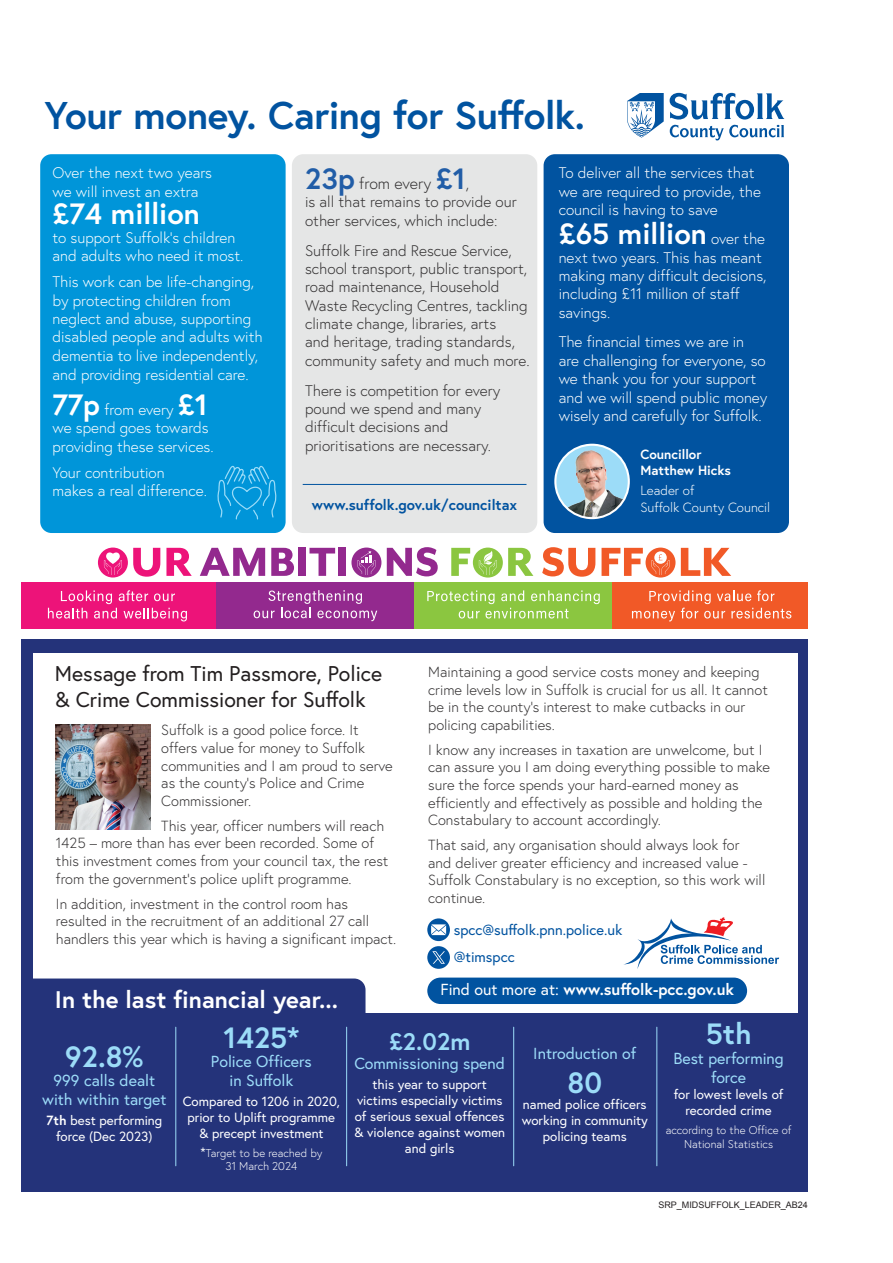
<style>
.page{position:relative;width:893px;height:1263px;background:#fff}
.page>*{position:absolute;margin:0;border:0;box-sizing:border-box;transform-origin:0 0}
.t1{font:700 38.55px "Europa";letter-spacing:-.01em;color:#0153a0}
.t2{font:700 29.25px "Europa";color:#fff}
.t3{font:700 29.25px "Europa";color:#9cdcf8}
.t4{font:700 24px "Europa";color:#fff}
.t5{font:700 24px "Europa";color:#9cdcf8}
.t6{font:21.3px/25.5px "Europa";color:#231f20}
.t7{font:16.05px/19.2px "Europa";color:#9cdcf8;text-align:center}
.t8{font:700 16.05px "Europa";color:#fff}
.t9{font:300 16.05px "Europa";color:#312f30}
.t10{font:300 15.3px/18.5px "Europa";color:#fff}
.t11{font:300 15.3px/18.5px "Europa";color:#312f30}
.t12{font:300 14.7px/17.5px "Europa";color:#312f30}
.t13{font:14.7px/27.6px "Europa";color:#0153a0}
.t14{font:700 14.7px "Europa";color:#0153a0}
.t15{font:13.35px/16px "Europa";color:#fff;text-align:center}
.t16{font:300 13.35px/17.2px "Europa";color:#fff}
.t17{font:700 13.35px/16px "Europa";color:#fff}
.t18{font:300 11.25px/13.6px "Europa";color:#fff;text-align:center}
.t19{font:9px "Arial";color:#231f20}
.s1{font-weight:700;font-size:29.25px}
.s2{font-weight:300;font-size:15.3px}
.s3{font-weight:700;font-size:29.25px;color:#215da7}
.s4{font-size:15.3px}
.s5{font-weight:700}
.s6{font-weight:400;font-size:13.35px}
.s7{font-weight:400}
</style>
<div class="page">
<div style="left:21px;top:639px;width:787px;height:552px;background:#24337a"></div>
<div style="left:33px;top:653px;width:764px;height:393px;background:#fff"></div>
<div style="left:33px;top:978px;width:332px;height:35px;background:#24337a"></div>
<div style="left:24px;top:1013px;width:779px;height:173px;background:#24337a"></div>
<div style="left:40px;top:154px;width:246px;height:379px;background:#0095d9;border-radius:11px"></div>
<div style="left:292px;top:154px;width:245px;height:379px;background:#e5e6e6;border-radius:11px"></div>
<div style="left:544px;top:154px;width:245px;height:379px;background:#0153a0;border-radius:11px"></div>
<svg style="left:217px;top:465px;width:60px;height:55px"></svg>
<svg style="left:555px;top:445px;width:74px;height:73px"></svg>
<img style="left:562px;top:448px;width:67px;height:70px">
<div style="left:554px;top:444px;width:76px;height:75px;border:2px solid #fff;border-radius:50%"></div>
<div style="left:21px;top:582px;width:196px;height:47px;background:#ed1379"></div>
<div style="left:217px;top:582px;width:198px;height:47px;background:#93298e"></div>
<div style="left:415px;top:582px;width:198px;height:47px;background:#8bc640"></div>
<div style="left:613px;top:582px;width:195px;height:47px;background:#f15927"></div>
<svg style="left:48px;top:590px;width:139px;height:31px"></svg>
<svg style="left:254px;top:590px;width:123px;height:31px"></svg>
<svg style="left:427px;top:590px;width:173px;height:28px"></svg>
<svg style="left:632px;top:590px;width:159px;height:31px"></svg>
<svg style="left:133px;top:548px;width:27px;height:29px"></svg>
<svg style="left:166px;top:548px;width:26px;height:28px"></svg>
<svg style="left:200px;top:548px;width:65px;height:28px"></svg>
<svg style="left:271px;top:548px;width:23px;height:28px"></svg>
<div style="left:298px;top:548px;width:8px;height:28px;background:#93298e"></div>
<svg style="left:309px;top:548px;width:26px;height:28px"></svg>
<div style="left:339px;top:548px;width:7px;height:28px;background:#93298e"></div>
<svg style="left:387px;top:547px;width:51px;height:29px"></svg>
<div style="left:98px;top:547px;width:30px;height:30px;background:#ed1379;border-radius:50%"></div>
<svg style="left:104px;top:552px;width:18px;height:23px"></svg>
<svg style="left:351px;top:547px;width:30px;height:30px"></svg>
<svg style="left:357px;top:551px;width:18px;height:24px"></svg>
<svg style="left:451px;top:548px;width:19px;height:28px"></svg>
<svg style="left:508px;top:548px;width:25px;height:28px"></svg>
<svg style="left:542px;top:547px;width:53px;height:30px"></svg>
<svg style="left:602px;top:548px;width:41px;height:28px"></svg>
<svg style="left:681px;top:548px;width:50px;height:28px"></svg>
<div style="left:646px;top:548px;width:29px;height:29px;background:#f15927;border-radius:50%"></div>
<svg style="left:654px;top:551px;width:13px;height:13px"></svg>
<svg style="left:651px;top:554px;width:18px;height:21px"></svg>
<div style="left:473px;top:548px;width:30px;height:29px;background:#8bc640;border-radius:50%"></div>
<svg style="left:479px;top:550px;width:18px;height:25px"></svg>
<svg style="left:670px;top:93px;width:115px;height:47px"></svg>
<svg style="left:627px;top:93px;width:37px;height:45px"></svg>
<svg style="left:623px;top:917px;width:156px;height:52px"></svg>
<div style="left:427px;top:977px;width:320px;height:27px;background:#0153a0;border-radius:13px"></div>
<img style="left:56px;top:725px;width:94px;height:105px">
<hr style="left:175px;top:1027px;width:1px;height:139px;background:#9cdcf8">
<hr style="left:346px;top:1027px;width:1px;height:139px;background:#9cdcf8">
<hr style="left:513px;top:1027px;width:1px;height:139px;background:#9cdcf8">
<hr style="left:656px;top:1027px;width:1px;height:139px;background:#9cdcf8">
<div style="left:427px;top:946px;width:23px;height:23px;background:#0153a0;border-radius:50%"></div>
<svg style="left:432px;top:951px;width:13px;height:13px"></svg>
<hr style="left:303px;top:484px;width:223px;height:1px;background:#0153a0">
<svg style="left:427px;top:918px;width:23px;height:23px"></svg>
<p class="t1" style="left:45px;top:90px;width:542px">Your money. Caring for Suffolk.</p>
<p class="t10" style="left:52px;top:163px;width:161px">Over the next two years we will invest an extra</p>
<p class="t2" style="left:52px;top:194px;width:149px">£74 million</p>
<p class="t10" style="left:52px;top:228px;width:192px">to support Suffolk’s children and adults who need it most.</p>
<p class="t10" style="left:52px;top:272px;width:212px">This work can be life-changing, by protecting children from neglect and abuse, supporting disabled people and adults with dementia to live independently, and providing residential care.</p>
<p class="t10" style="left:52px;top:400px;width:163px"><span class="s1">77p</span> from every <span class="s1">£1 </span>we spend goes towards providing these services.</p>
<p class="t10" style="left:52px;top:463px;width:156px">Your contribution makes a real difference.</p>
<p class="t10" style="left:559px;top:163px;width:204px">To deliver all the services that we are required to provide, the council is having to save</p>
<p class="t2" style="left:559px;top:214px;width:208px">£65 million <span class="s2">over the</span></p>
<p class="t10" style="left:559px;top:248px;width:209px">next two years. This has meant making many difficult decisions, including £11 million of staff savings.</p>
<p class="t10" style="left:559px;top:333px;width:210px">The financial times we are in are challenging for everyone, so we thank you for your support and we will spend public money wisely and carefully for Suffolk.</p>
<p class="t9" style="left:305px;top:173px;width:165px"><span class="s3">23p</span> from every <span class="s3">£1</span><span class="s4">,</span></p>
<p class="t11" style="left:305px;top:193px;width:213px">is all that remains to provide our other services, which include:</p>
<p class="t11" style="left:305px;top:241px;width:226px">Suffolk Fire and Rescue Service, school transport, public transport, road maintenance, Household Waste Recycling Centres, tackling climate change, libraries, arts<br>and heritage, trading standards, community safety and much more.</p>
<p class="t11" style="left:305px;top:381px;width:197px">There is competition for every pound we spend and many difficult decisions and prioritisations are necessary.</p>
<p class="t17" style="left:640px;top:446px;width:92px">Councillor<br>Matthew Hicks</p>
<p class="t16" style="left:640px;top:481px;width:131px">Leader of<br>Suffolk County Council</p>
<p class="t14" style="left:312px;top:495px;width:207px">www.suffolk.gov.uk/counciltax</p>
<p class="t6" style="left:55px;top:661px;width:329px">Message from Tim Passmore, Police &amp; Crime Commissioner for Suffolk</p>
<p class="t12" style="left:161px;top:721px;width:233px">Suffolk is a good police force. It offers value for money to Suffolk communities and I am proud to serve as the county’s Police and Crime<br>Commissioner.</p>
<p class="t12" style="left:56px;top:817px;width:334px;text-indent:105px">This year, officer numbers will reach 1425 – more than has ever been recorded. Some of this investment comes from your council tax, the rest from the government’s police uplift programme.</p>
<p class="t12" style="left:56px;top:895px;width:342px">In addition, investment in the control room has resulted in the recruitment of an additional 27 call handlers this year which is having a significant impact.</p>
<p class="t12" style="left:428px;top:663px;width:341px">Maintaining a good service costs money and keeping crime levels low in Suffolk is crucial for us all. It cannot be in the county’s interest to make cutbacks in our policing capabilities.</p>
<p class="t12" style="left:428px;top:741px;width:343px">I know any increases in taxation are unwelcome, but I can assure you I am doing everything possible to make sure the force spends your hard-earned money as efficiently and effectively as possible and holding the Constabulary to account accordingly.</p>
<p class="t12" style="left:428px;top:836px;width:339px">That said, any organisation should always look for and deliver greater efficiency and increased value - Suffolk Constabulary is no exception, so this work will continue.</p>
<p class="t13" style="left:454px;top:915px;width:170px">spcc@suffolk.pnn.police.uk @timspcc</p>
<p class="t4" style="left:55px;top:983px;width:285px">In the last financial year...</p>
<p class="t3" style="left:65px;top:1037px;width:80px">92.8%</p>
<p class="t7" style="left:42px;top:1071px;width:126px">999 calls dealt with within target</p>
<p class="t15" style="left:46px;top:1112px;width:117px"><span class="s5">7th</span> best performing force (Dec 2023)</p>
<p class="t3" style="left:224px;top:1018px;width:77px">1425*</p>
<p class="t7" style="left:211px;top:1051px;width:102px">Police Officers in Suffolk</p>
<p class="t15" style="left:183px;top:1093px;width:159px">Compared to 1206 in 2020, prior to Uplift programme &amp; precept investment</p>
<p class="t18" style="left:200px;top:1146px;width:123px"><span class="s6">*</span>Target to be reached by<br>31 March 2024</p>
<p class="t8" style="left:440px;top:978px;width:295px"><span class="s7">Find out more at:</span> www.suffolk-pcc.gov.uk</p>
<p class="t5" style="left:389px;top:1025px;width:83px">£2.02m</p>
<p class="t7" style="left:354px;top:1053px;width:152px">Commissioning spend</p>
<p class="t15" style="left:354px;top:1076px;width:153px">this year to support victims especially victims of serious sexual offences &amp; violence against women and girls</p>
<p class="t7" style="left:533px;top:1044px;width:105px">Introduction of</p>
<p class="t3" style="left:567px;top:1062px;width:36px">80</p>
<p class="t15" style="left:522px;top:1095px;width:128px">named police officers working in community policing teams</p>
<p class="t3" style="left:706px;top:1014px;width:47px">5th</p>
<p class="t7" style="left:673px;top:1049px;width:112px">Best performing force</p>
<p class="t15" style="left:674px;top:1086px;width:111px">for lowest levels of recorded crime</p>
<p class="t18" style="left:666px;top:1123px;width:127px">according to the Office of<br>National Statistics</p>
<p class="t19" style="left:658px;top:1199px;width:151px">SRP_MIDSUFFOLK_LEADER_AB24</p>
</div>
